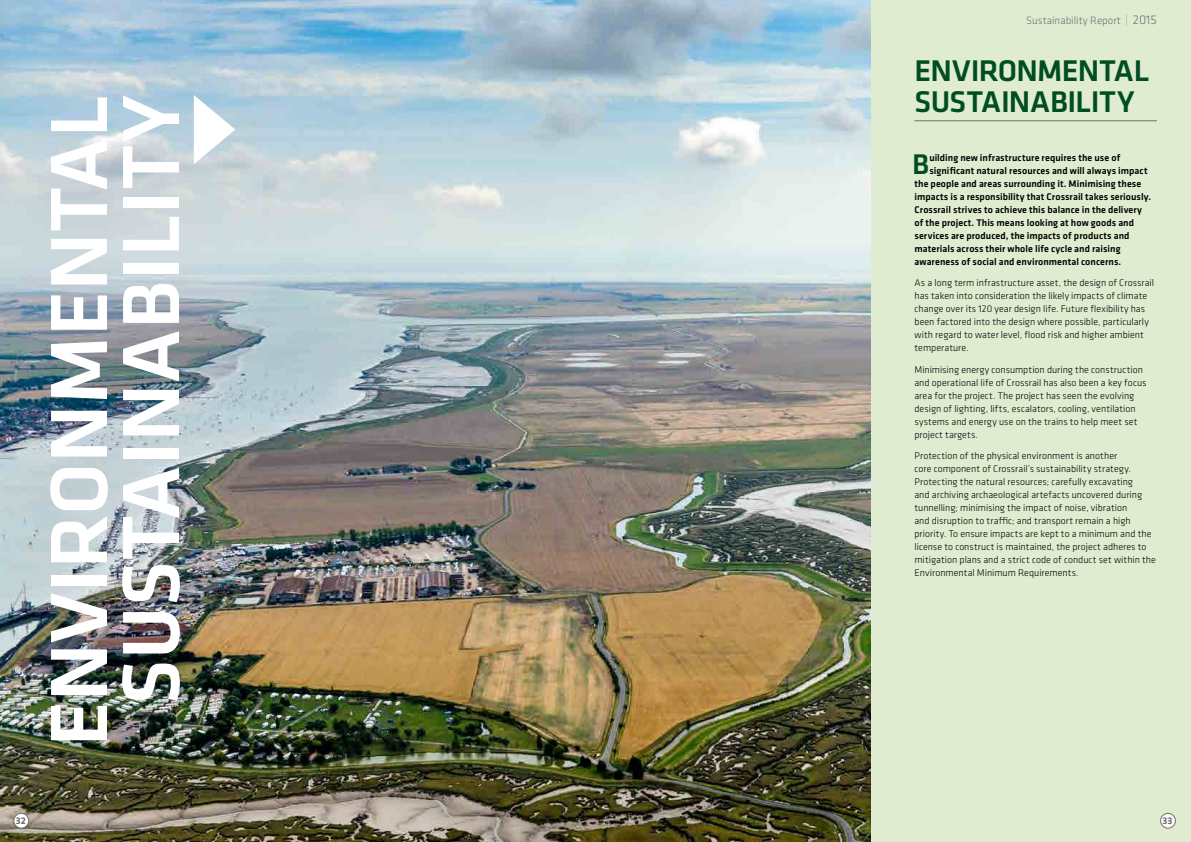
<style>
.page{position:relative;width:1191px;height:842px;background:#fff}
.page>*{position:absolute;margin:0;border:0;box-sizing:border-box;transform-origin:0 0}
.t1{font:500 84px/72px "Klavika";color:#fff;text-align:center}
.t2{font:500 31px/31px "Klavika";letter-spacing:-.015em;color:#004c23}
.t3{font:500 29.5px "Klavika";color:#004c23}
.t4{font:300 11px "Klavika";color:#706f6f}
.t5{font:300 10px/13px "Klavika";letter-spacing:.005em;color:#000}
.t6{font:500 10px "Klavika";letter-spacing:.005em;color:#000}
.t7{font:700 10px "Klavika";color:#706f6f}
.s1{font-family:"Helvetica Neue";font-weight:200;font-size:17px}
.s2{font-size:13px}
</style>
<div class="page">
<img style="left:0;top:0;width:872px;height:842px">
<div style="left:872px;top:0;width:319px;height:842px;background:#e0ecd0"></div>
<svg style="left:194px;top:95px;width:41px;height:69px"></svg>
<hr style="left:914px;top:120px;width:243px;height:1px;background:#706f6f">
<div style="left:14px;top:813px;width:15px;height:15px;background:#fff;border-radius:50%"></div>
<div style="left:13px;top:813px;width:16px;height:15px;border:1px solid #706f6f;border-radius:50%"></div>
<div style="left:1160px;top:813px;width:15px;height:15px;background:#fff;border-radius:50%"></div>
<div style="left:1160px;top:813px;width:15px;height:15px;border:1px solid #706f6f;border-radius:50%"></div>
<h1 class="t1" style="left:41px;top:746px;width:653px;rotate:-90deg">ENVIRONMENTAL<br>SUSTAINABILITY</h1>
<p class="t4" style="left:1026px;top:13px;width:132px">Sustainability Report <span class="s1">I</span> <span class="s2">2015</span></p>
<h2 class="t2" style="left:914px;top:54px;width:236px">ENVIRONMENTAL<br>SUSTAINABILITY</h2>
<h3 class="t3" style="left:912px;top:144px;width:19px">B</h3>
<p class="t6" style="left:929px;top:151px;width:192px">uilding new infrastructure requires the use of</p>
<p class="t6" style="left:929px;top:164px;width:220px">significant natural resources and will always impact</p>
<p class="t6" style="left:914px;top:177px;width:228px">the people and areas surrounding it. Minimising these</p>
<p class="t6" style="left:914px;top:190px;width:238px">impacts is a responsibility that Crossrail takes seriously.</p>
<p class="t6" style="left:914px;top:203px;width:229px">Crossrail strives to achieve this balance in the delivery</p>
<p class="t6" style="left:914px;top:216px;width:221px">of the project. This means looking at how goods and</p>
<p class="t6" style="left:914px;top:229px;width:216px">services are produced, the impacts of products and</p>
<p class="t6" style="left:914px;top:242px;width:207px">materials across their whole life cycle and raising</p>
<p class="t6" style="left:914px;top:255px;width:208px">awareness of social and environmental concerns.</p>
<p class="t5" style="left:914px;top:276px;width:241px">As a long term infrastructure asset, the design of Crossrail has taken into consideration the likely impacts of climate change over its 120 year design life. Future flexibility has been factored into the design where possible, particularly with regard to water level, flood risk and higher ambient temperature.</p>
<p class="t5" style="left:914px;top:363px;width:233px">Minimising energy consumption during the construction and operational life of Crossrail has also been a key focus area for the project. The project has seen the evolving design of lighting, lifts, escalators, cooling, ventilation systems and energy use on the trains to help meet set project targets.</p>
<p class="t5" style="left:914px;top:449px;width:243px">Protection of the physical environment is another<br>core component of Crossrail’s sustainability strategy.<br>Protecting the natural resources; carefully excavating<br>and archiving archaeological artefacts uncovered during tunnelling; minimising the impact of noise, vibration<br>and disruption to traffic; and transport remain a high priority. To ensure impacts are kept to a minimum and the license to construct is maintained, the project adheres to mitigation plans and a strict code of conduct set within the Environmental Minimum Requirements.</p>
<p class="t7" style="left:16px;top:814px;width:11px">32</p>
<p class="t7" style="left:1162px;top:814px;width:11px">33</p>
</div>
